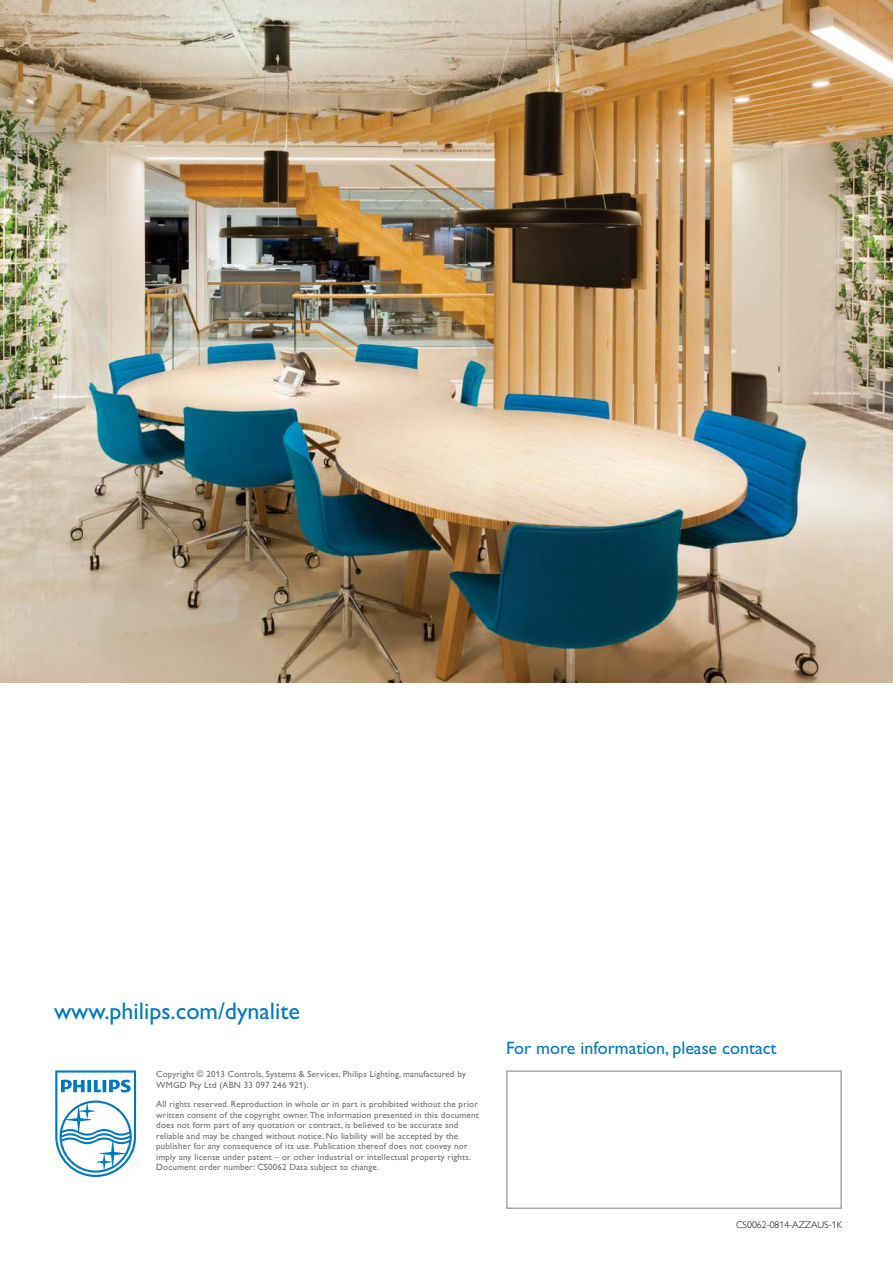
<style>
.page{position:relative;width:893px;height:1263px;background:#fff}
.page>*{position:absolute;margin:0;border:0;box-sizing:border-box;transform-origin:0 0}
.t1{font:24px "Gill Alt One";color:#0079c1}
.t2{font:18px "Gill Alt One";color:#0079c1}
.t3{font:300 9.75px "Gill Alt One";color:#000}
.t4{font:9px/10.5px "Gill Alt One";letter-spacing:.02em;color:#6d6e71}
</style>
<div class="page">
<div style="left:506px;top:1070px;width:336px;height:139px;border:2px solid #a7a9ac"></div>
<svg style="left:55px;top:1070px;width:81px;height:107px"></svg>
<img style="left:0;top:0;width:893px;height:682px">
<h1 class="t1" style="left:54px;top:997px;width:247px">www.philips.com/dynalite</h1>
<p class="t4" style="left:156px;top:1069px;width:311px">Copyright © 2013 Controls, Systems &amp; Services, Philips Lighting, manufactured by<br>WMGD Pty Ltd (ABN 33 097 246 921).</p>
<p class="t4" style="left:156px;top:1099px;width:324px">All rights reserved. Reproduction in whole or in part is prohibited without the prior written consent of the copyright owner. The information presented in this document does not form part of any quotation or contract, is believed to be accurate and reliable and may be changed without notice. No liability will be accepted by the publisher for any consequence of its use. Publication thereof does not convey nor imply any license under patent – or other industrial or intellectual property rights.<br>Document order number: CS0062 Data subject to change.</p>
<h2 class="t2" style="left:506px;top:1037px;width:272px">For more information, please contact</h2>
<p class="t3" style="left:736px;top:1219px;width:107px">CS0062-0814-AZZAUS-1K</p>
</div>
